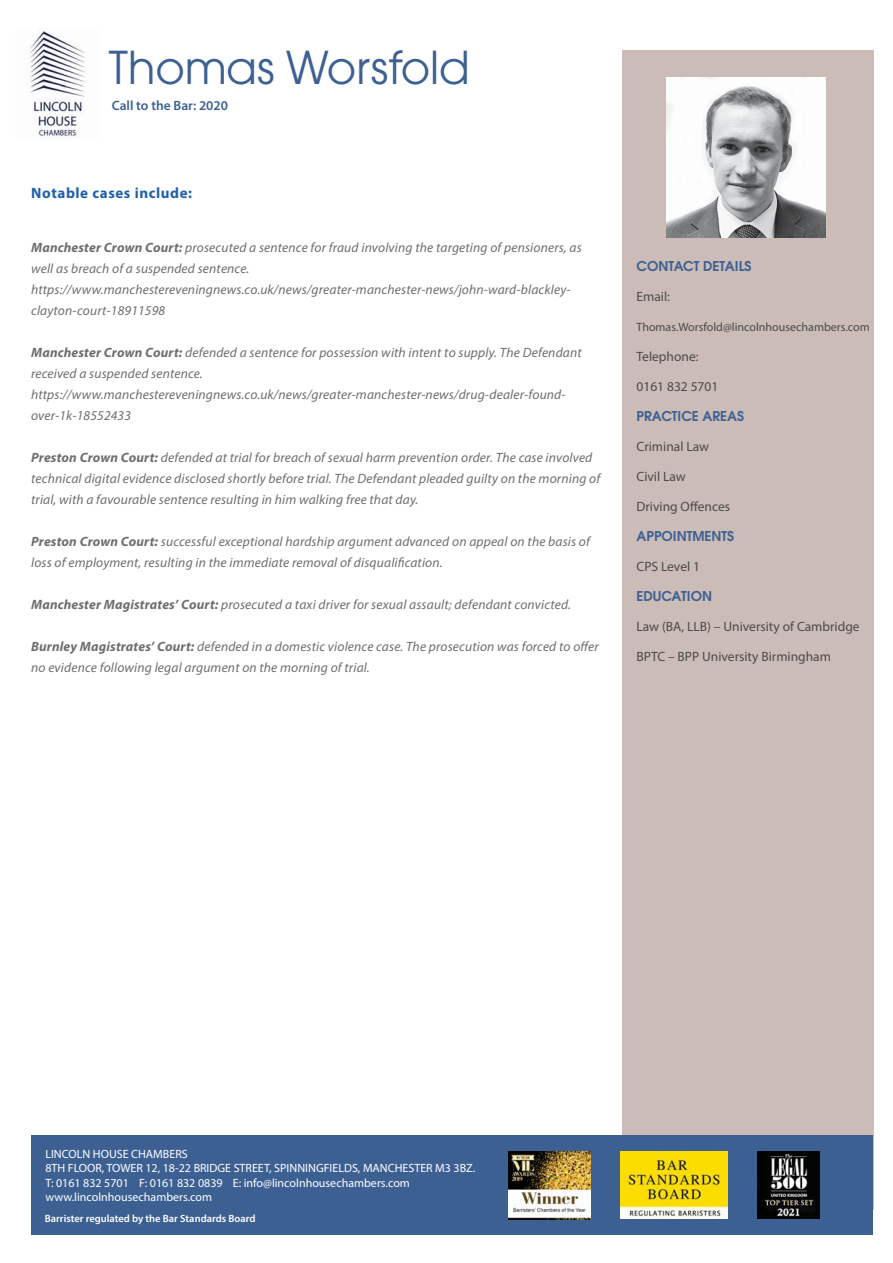
<style>
.page{position:relative;width:893px;height:1263px;background:#fff}
.page>*{position:absolute;margin:0;border:0;box-sizing:border-box;transform-origin:0 0}
.t1{font:45px "Avant Garde";color:#3d6093}
.t2{font:700 15px "Myriad Pro";letter-spacing:.04em;color:#2060ad}
.t3{font:italic 13.5px/21px "Myriad Pro";letter-spacing:.01em;color:#6e6e71}
.t4{font:13.5px "Myriad Pro";color:#4a4a4c}
.t5{font:600 13.5px "Avant Garde";color:#3d6093}
.t6{font:600 13.5px "Myriad Pro";color:#3d6093}
.t7{font:12px/14.4px "Myriad Pro";color:#fff}
.t8{font:12px "Myriad Pro";color:#4a4a4c}
.t9{font:600 10.5px "Myriad Pro";color:#fff}
.s1{font-weight:700}
</style>
<div class="page">
<div style="left:622px;top:50px;width:251px;height:1160px;background:#ccbcb7"></div>
<div style="left:31px;top:1136px;width:841px;height:99px;background:#3d6093"></div>
<img style="left:30px;top:29px;width:55px;height:109px">
<img style="left:666px;top:78px;width:160px;height:160px">
<img style="left:621px;top:1151px;width:107px;height:67px">
<img style="left:509px;top:1152px;width:81px;height:67px">
<img style="left:757px;top:1151px;width:62px;height:67px">
<p class="t1" style="left:109px;top:42px;width:363px">Thomas Worsfold</p>
<p class="t6" style="left:112px;top:100px;width:118px">Call to the Bar: 2020</p>
<p class="t2" style="left:31px;top:184px;width:163px">Notable cases include:</p>
<p class="t3" style="left:31px;top:239px;width:552px"><span class="s1">Manchester Crown Court:</span> prosecuted a sentence for fraud involving the targeting of pensioners, as well as breach of a suspended sentence. https://www.manchestereveningnews.co.uk/news/greater-manchester-news/john-ward-blackley&shy;clayton-court-18911598</p>
<p class="t3" style="left:31px;top:344px;width:552px"><span class="s1">Manchester Crown Court:</span> defended a sentence for possession with intent to supply. The Defendant received a suspended sentence. https://www.manchestereveningnews.co.uk/news/greater-manchester-news/drug-dealer-found&shy;over-1k-18552433</p>
<p class="t3" style="left:31px;top:449px;width:571px"><span class="s1">Preston Crown Court:</span> defended at trial for breach of sexual harm prevention order. The case involved technical digital evidence disclosed shortly before trial. The Defendant pleaded guilty on the morning of trial, with a favourable sentence resulting in him walking free that day.</p>
<p class="t3" style="left:31px;top:533px;width:560px"><span class="s1">Preston Crown Court:</span> successful exceptional hardship argument advanced on appeal on the basis of loss of employment, resulting in the immediate removal of disqualification.</p>
<p class="t3" style="left:31px;top:596px;width:541px"><span class="s1">Manchester Magistrates’ Court:</span> prosecuted a taxi driver for sexual assault; defendant convicted.</p>
<p class="t3" style="left:31px;top:638px;width:569px"><span class="s1">Burnley Magistrates’ Court:</span> defended in a domestic violence case. The prosecution was forced to offer no evidence following legal argument on the morning of trial.</p>
<p class="t5" style="left:636px;top:261px;width:117px">CONTACT DETAILS</p>
<p class="t4" style="left:636px;top:292px;width:35px">Email:</p>
<p class="t8" style="left:636px;top:323px;width:235px">Thomas.Worsfold@lincolnhousechambers.com</p>
<p class="t4" style="left:636px;top:352px;width:64px">Telephone:</p>
<p class="t4" style="left:636px;top:382px;width:83px">0161 832 5701</p>
<p class="t5" style="left:636px;top:411px;width:109px">PRACTICE AREAS</p>
<p class="t4" style="left:636px;top:442px;width:74px">Criminal Law</p>
<p class="t4" style="left:636px;top:472px;width:51px">Civil Law</p>
<p class="t4" style="left:636px;top:502px;width:95px">Driving Offences</p>
<p class="t5" style="left:636px;top:531px;width:99px">APPOINTMENTS</p>
<p class="t4" style="left:636px;top:562px;width:65px">CPS Level 1</p>
<p class="t5" style="left:636px;top:591px;width:77px">EDUCATION</p>
<p class="t4" style="left:636px;top:622px;width:225px">Law (BA, LLB) – University of Cambridge</p>
<p class="t4" style="left:636px;top:652px;width:196px">BPTC – BPP University Birmingham</p>
<p class="t7" style="left:45px;top:1148px;width:431px">LINCOLN HOUSE CHAMBERS<br>8TH FLOOR, TOWER 12, 18-22 BRIDGE STREET, SPINNINGFIELDS, MANCHESTER M3 3BZ.<br>T: 0161 832 5701 F: 0161 832 0839 E: info@lincolnhousechambers.com www.lincolnhousechambers.com</p>
<p class="t9" style="left:45px;top:1215px;width:212px">Barrister regulated by the Bar Standards Board</p>
</div>
